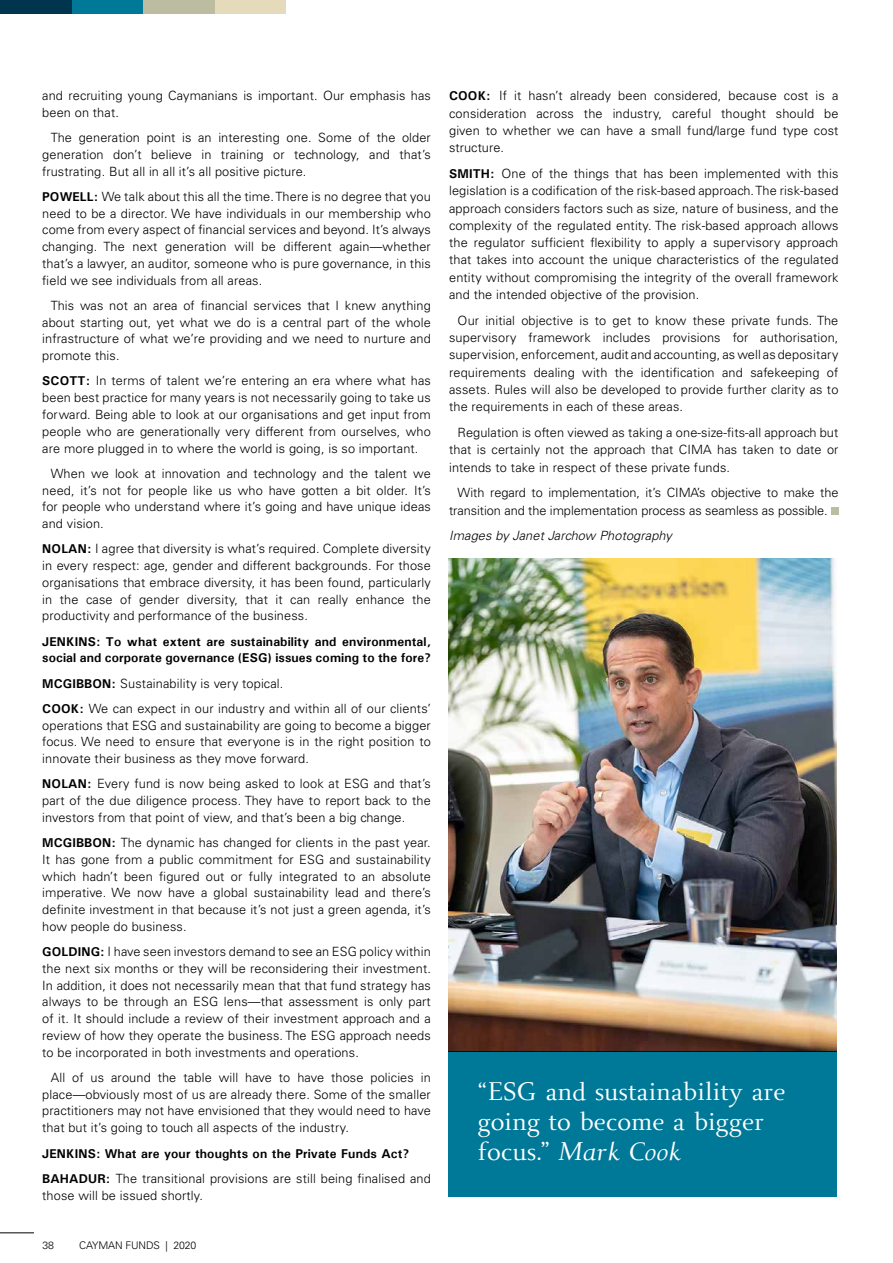
<style>
.page{position:relative;width:893px;height:1263px;background:#fff}
.page>*{position:absolute;margin:0;border:0;box-sizing:border-box;transform-origin:0 0}
.t1{font:27px/30px "Beln";color:#fff}
.t2{font:300 12.75px/16.8px "Univers";letter-spacing:.01em;color:#000;text-align:justify}
.t3{font:700 12.75px/16.8px "Univers";letter-spacing:.01em;color:#000}
.t4{font:italic 300 12.75px "Univers";letter-spacing:.01em;color:#000}
.t5{font:300 10.5px "Univers";letter-spacing:-.01em;color:#000}
.s1{font-weight:700}
.s2{font-weight:300}
.s3{font-style:italic}
</style>
<div class="page">
<div style="left:831px;top:507px;width:7px;height:7px;background:#bcbca1"></div>
<img style="left:448px;top:558px;width:389px;height:493px">
<div style="left:448px;top:1051px;width:389px;height:146px;background:#007897"></div>
<hr style="left:0;top:1232px;width:34px;height:1px;background:#000">
<div style="left:214px;top:0;width:72px;height:13px;background:#e5dab9"></div>
<div style="left:143px;top:0;width:71px;height:13px;background:#bcbca1"></div>
<div style="left:71px;top:0;width:72px;height:13px;background:#007897"></div>
<div style="left:0;top:0;width:72px;height:13px;background:#00354d"></div>
<p class="t2" style="left:42px;top:87px;width:390px">and recruiting young Caymanians is important. Our emphasis has been on that.</p>
<p class="t2" style="left:42px;top:129px;width:390px;text-indent:9px">The generation point is an interesting one. Some of the older generation don’t believe in training or technology, and that’s frustrating. But all in all it’s all positive picture.</p>
<p class="t2" style="left:42px;top:188px;width:390px"><span class="s1">POWELL:</span> We talk about this all the time. There is no degree that you need to be a director. We have individuals in our membership who come from every aspect of financial services and beyond. It’s always changing. The next generation will be different again—whether that’s a lawyer, an auditor, someone who is pure governance, in this field we see individuals from all areas.</p>
<p class="t2" style="left:42px;top:297px;width:390px;text-indent:9px">This was not an area of financial services that I knew anything about starting out, yet what we do is a central part of the whole infrastructure of what we’re providing and we need to nurture and promote this.</p>
<p class="t2" style="left:42px;top:373px;width:390px"><span class="s1">SCOTT:</span> In terms of talent we’re entering an era where what has been best practice for many years is not necessarily going to take us forward. Being able to look at our organisations and get input from people who are generationally very different from ourselves, who are more plugged in to where the world is going, is so important.</p>
<p class="t2" style="left:42px;top:465px;width:390px;text-indent:9px">When we look at innovation and technology and the talent we need, it’s not for people like us who have gotten a bit older. It’s for people who understand where it’s going and have unique ideas and vision.</p>
<p class="t2" style="left:42px;top:540px;width:390px"><span class="s1">NOLAN:</span> I agree that diversity is what’s required. Complete diversity in every respect: age, gender and different backgrounds. For those organisations that embrace diversity, it has been found, particularly in the case of gender diversity, that it can really enhance the productivity and performance of the business.</p>
<p class="t3" style="left:42px;top:632px;width:390px">JENKINS: To what extent are sustainability and environmental, social and corporate governance (ESG) issues coming to the fore?</p>
<p class="t2" style="left:42px;top:670px;width:390px;line-height:25.2px"><span class="s1">MCGIBBON:</span> Sustainability is very topical.<br><span class="s1">COOK:</span> We can expect in our industry and within all of our clients’</p>
<p class="t2" style="left:42px;top:717px;width:390px">operations that ESG and sustainability are going to become a bigger focus. We need to ensure that everyone is in the right position to innovate their business as they move forward.</p>
<p class="t2" style="left:42px;top:775px;width:390px"><span class="s1">NOLAN:</span> Every fund is now being asked to look at ESG and that’s part of the due diligence process. They have to report back to the investors from that point of view, and that’s been a big change.</p>
<p class="t2" style="left:42px;top:834px;width:390px"><span class="s1">MCGIBBON:</span> The dynamic has changed for clients in the past year.<br>It has gone from a public commitment for ESG and sustainability which hadn’t been figured out or fully integrated to an absolute imperative. We now have a global sustainability lead and there’s definite investment in that because it’s not just a green agenda, it’s how people do business.</p>
<p class="t2" style="left:42px;top:943px;width:390px"><span class="s1">GOLDING:</span> I have seen investors demand to see an ESG policy within the next six months or they will be reconsidering their investment.<br>In addition, it does not necessarily mean that that fund strategy has always to be through an ESG lens—that assessment is only part of it. It should include a review of their investment approach and a review of how they operate the business. The ESG approach needs to be incorporated in both investments and operations.</p>
<p class="t2" style="left:42px;top:1069px;width:390px;text-indent:9px">All of us around the table will have to have those policies in place—obviously most of us are already there. Some of the smaller practitioners may not have envisioned that they would need to have that but it’s going to touch all aspects of the industry.</p>
<p class="t3" style="left:42px;top:1140px;width:390px;line-height:25.2px">JENKINS: What are your thoughts on the Private Funds Act?<br>BAHADUR: <span class="s2">The transitional provisions are still being finalised and</span></p>
<p class="t2" style="left:42px;top:1186px;width:162px">those will be issued shortly.</p>
<p class="t5" style="left:43px;top:1239px;width:13px">38</p>
<p class="t5" style="left:79px;top:1239px;width:119px">CAYMAN FUNDS | 2020</p>
<p class="t2" style="left:449px;top:87px;width:391px;line-height:17.2px"><span class="s1">COOK:</span> If it hasn’t already been considered, because cost is a consideration across the industry, careful thought should be given to whether we can have a small fund/large fund type cost structure.</p>
<p class="t2" style="left:449px;top:165px;width:391px;line-height:17.2px"><span class="s1">SMITH:</span> One of the things that has been implemented with this legislation is a codification of the risk-based approach. The risk-based approach considers factors such as size, nature of business, and the complexity of the regulated entity. The risk-based approach allows the regulator sufficient flexibility to apply a supervisory approach that takes into account the unique characteristics of the regulated entity without compromising the integrity of the overall framework and the intended objective of the provision.</p>
<p class="t2" style="left:449px;top:312px;width:391px;line-height:17.2px;text-indent:9px">Our initial objective is to get to know these private funds. The supervisory framework includes provisions for authorisation, supervision, enforcement, audit and accounting, as well as depositary requirements dealing with the identification and safekeeping of assets. Rules will also be developed to provide further clarity as to the requirements in each of these areas.</p>
<p class="t2" style="left:449px;top:424px;width:391px;line-height:17.2px;text-indent:9px">Regulation is often viewed as taking a one-size-fits-all approach but that is certainly not the approach that CIMA has taken to date or intends to take in respect of these private funds.</p>
<p class="t2" style="left:449px;top:484px;width:391px;line-height:17.2px;text-indent:9px">With regard to implementation, it’s CIMA’s objective to make the transition and the implementation process as seamless as possible.</p>
<p class="t4" style="left:449px;top:528px;width:224px">Images by Janet Jarchow Photography</p>
<h1 class="t1" style="left:478px;top:1078px;width:309px">“ESG and sustainability are going to become a bigger focus.” <span class="s3">Mark Cook</span></h1>
</div>
